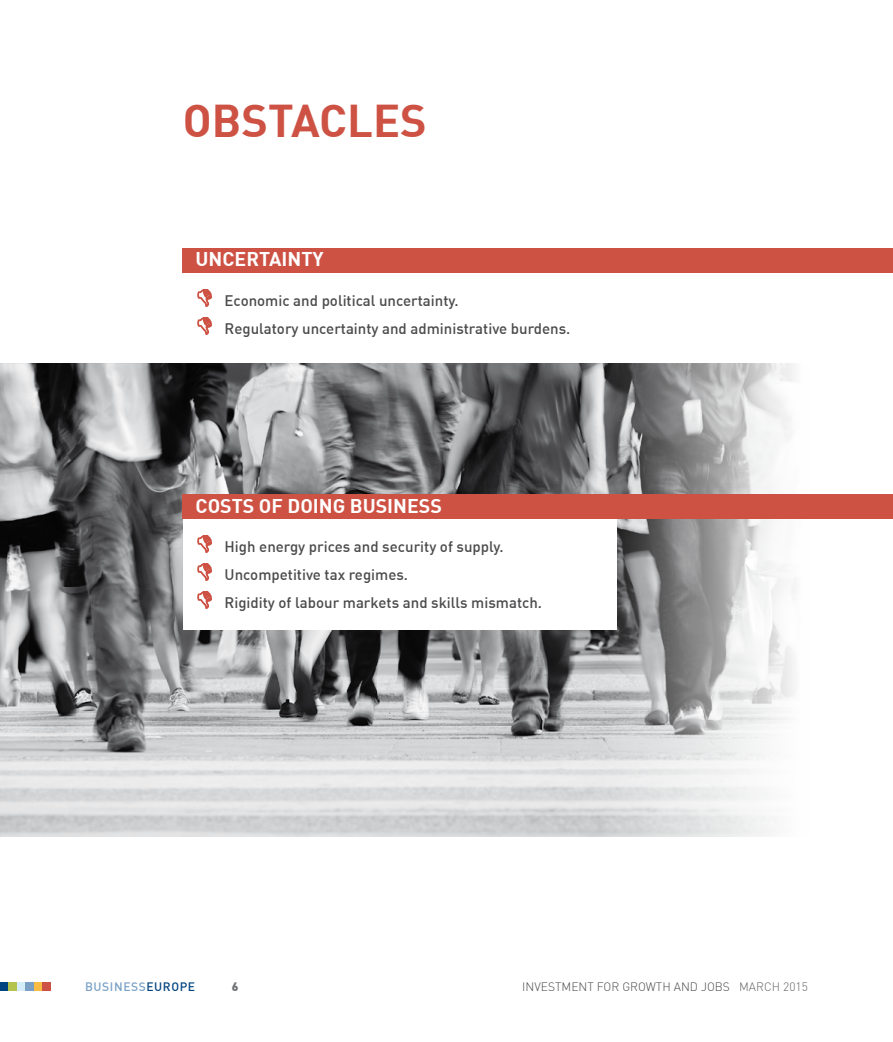
<style>
.page{position:relative;width:893px;height:1042px;background:#fff}
.page>*{position:absolute;margin:0;border:0;box-sizing:border-box;transform-origin:0 0}
.t1{font:700 45px "DIN";color:#cd5244}
.t2{font:700 19.5px "DIN";color:#fff}
.t3{font:500 15px/28px "DIN";color:#4b4b4d}
.t4{font:300 12px "DIN";color:#4b4b4d}
.t5{font:500 12px "DIN";letter-spacing:.05em;color:#7aa1c5}
.t6{font:900 12px "DIN";color:#707173}
.s1{color:#004381}
.s2{color:#646567}
</style>
<div class="page">
<img style="left:0;top:364px;width:810px;height:472px">
<div style="left:183px;top:518px;width:434px;height:112px;background:#fff"></div>
<div style="left:183px;top:248px;width:710px;height:24px;background:#cd5244"></div>
<div style="left:183px;top:494px;width:710px;height:24px;background:#cd5244"></div>
<div style="left:0;top:982px;width:9px;height:9px;background:#004381"></div>
<div style="left:9px;top:982px;width:8px;height:9px;background:#b4c34b"></div>
<div style="left:17px;top:982px;width:9px;height:9px;background:#d5edfa"></div>
<div style="left:26px;top:982px;width:8px;height:9px;background:#7aa1c5"></div>
<div style="left:34px;top:982px;width:9px;height:9px;background:#fabd43"></div>
<div style="left:43px;top:982px;width:8px;height:9px;background:#cd5244"></div>
<svg style="left:198px;top:289px;width:14px;height:18px"></svg>
<svg style="left:198px;top:317px;width:14px;height:18px"></svg>
<svg style="left:198px;top:535px;width:14px;height:18px"></svg>
<svg style="left:198px;top:563px;width:14px;height:18px"></svg>
<svg style="left:198px;top:591px;width:14px;height:18px"></svg>
<h1 class="t1" style="left:183px;top:91px;width:57px">OBSTACLES</h1>
<h2 class="t2" style="left:196px;top:246px;width:130px">UNCERTAINTY</h2>
<p class="t3" style="left:225px;top:286px;width:347px">Economic and political uncertainty.<br>Regulatory uncertainty and administrative burdens.</p>
<h2 class="t2" style="left:196px;top:493px;width:248px">COSTS OF DOING BUSINESS</h2>
<p class="t3" style="left:225px;top:532px;width:319px">High energy prices and security of supply.<br>Uncompetitive tax regimes.<br>Rigidity of labour markets and skills mismatch.</p>
<p class="t5" style="left:85px;top:979px;width:112px">BUSINESS<span class="s1">EUROPE</span></p>
<p class="t6" style="left:232px;top:978px;width:8px">6</p>
<p class="t4" style="left:522px;top:979px;width:287px">INVESTMENT FOR GROWTH AND JOBS <span class="s2">MARCH 2015</span></p>
</div>
